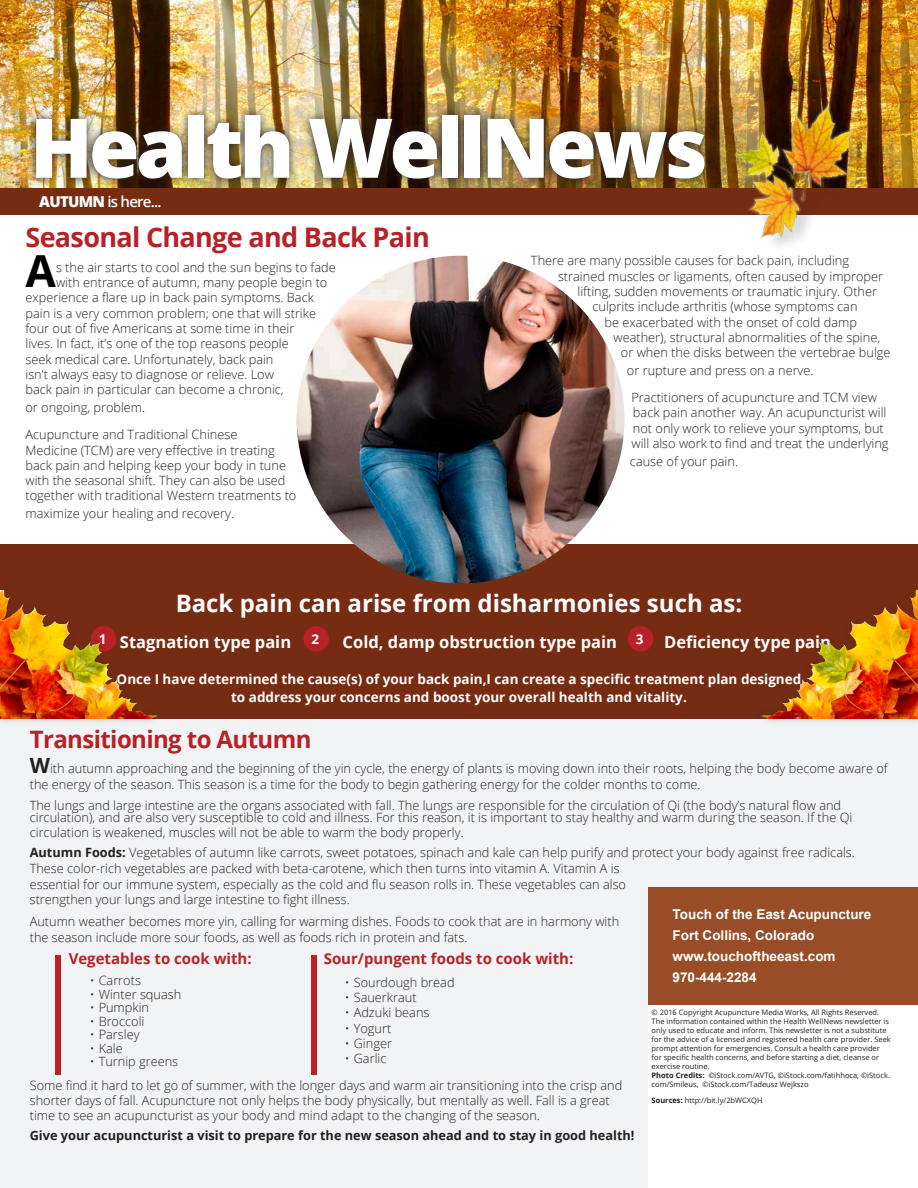
<style>
.page{position:relative;width:918px;height:1188px;background:#fff}
.page>*{position:absolute;margin:0;border:0;box-sizing:border-box;transform-origin:0 0}
.t1{font:800 82.5px "Open Sans";letter-spacing:-.05em;color:#fff}
.t2{font:700 44.25px "Open Sans";color:#000}
.t3{font:700 27px "Open Sans";letter-spacing:-.025em;color:#b72127}
.t4{font:700 24px "Open Sans";color:#fff}
.t5{font:700 24px "Open Sans";letter-spacing:-.025em;color:#b72127}
.t6{font:700 16.5px "Open Sans";color:#fff}
.t7{font:700 15px "Open Sans";color:#b72127}
.t8{font:600 15px "Open Sans";letter-spacing:-.05em;color:#fff}
.t9{font:700 13.5px "Open Sans";color:#fff}
.t10{font:700 13.5px/21px "Arial";color:#fff}
.t11{font:300 12.75px/15.3px "Open Sans";color:#231f20}
.t12{font:700 12.75px "Open Sans";color:#231f20}
.Body{font:7.5px/9px "Open Sans";color:#231f20}
.s1{font-weight:800}
.s2{font-weight:700;font-size:21px}
.s3{font-weight:700}
</style>
<div class="page">
<img style="left:0;top:0;width:918px;height:188px">
<div style="left:648px;top:887px;width:270px;height:118px;background:#984d27"></div>
<img style="left:26px;top:105px;width:667px;height:83px">
<div style="left:0;top:188px;width:918px;height:27px;background:#752c13"></div>
<div style="left:0;top:544px;width:918px;height:175px;background:#752c13"></div>
<div style="left:628px;top:626px;width:25px;height:26px;background:#b72127;border-radius:50%"></div>
<img style="left:297px;top:256px;width:327px;height:327px;border-radius:164px">
<div style="left:0;top:719px;width:648px;height:469px;background:#f2f3f4"></div>
<div style="left:294px;top:719px;width:624px;height:168px;background:#f2f3f4"></div>
<div style="left:0;top:583px;width:166px;height:144px;background:#231f20;opacity:.16"></div>
<img style="left:0;top:591px;width:166px;height:128px">
<div style="left:754px;top:583px;width:164px;height:144px;background:#231f20;opacity:.16"></div>
<img style="left:754px;top:591px;width:164px;height:128px">
<div style="left:303px;top:626px;width:26px;height:26px;background:#b72127;border-radius:50%"></div>
<img style="left:693px;top:71px;width:206px;height:174px">
<div style="left:56px;top:955px;width:5px;height:119px;background:#b72127"></div>
<div style="left:312px;top:955px;width:5px;height:119px;background:#b72127"></div>
<h1 class="t1" style="left:30px;top:85px;width:679px">Health WellNews</h1>
<p class="t8" style="left:39px;top:191px;width:124px"><span class="s1">AUTUMN</span> is here...</p>
<p class="t3" style="left:26px;top:218px;width:406px">Seasonal Change and Back Pain</p>
<p class="t2" style="left:26px;top:240px;width:32px">A</p>
<p class="t11" style="left:56px;top:259px;width:281px">s the air starts to cool and the sun begins to fade</p>
<p class="t11" style="left:56px;top:275px;width:273px">with entrance of autumn, many people begin to</p>
<p class="t11" style="left:25px;top:290px;width:290px">experience a flare up in back pain symptoms. Back</p>
<p class="t11" style="left:25px;top:305px;width:292px">pain is a very common problem; one that will strike</p>
<p class="t11" style="left:25px;top:320px;width:270px">four out of five Americans at some time in their</p>
<p class="t11" style="left:25px;top:336px;width:265px">lives. In fact, it’s one of the top reasons people</p>
<p class="t11" style="left:25px;top:351px;width:250px">seek medical care. Unfortunately, back pain</p>
<p class="t11" style="left:25px;top:366px;width:250px">isn’t always easy to diagnose or relieve. Low</p>
<p class="t11" style="left:25px;top:382px;width:260px">back pain in particular can become a chronic,</p>
<p class="t11" style="left:25px;top:400px;width:121px">or ongoing, problem.</p>
<p class="t11" style="left:25px;top:427px;width:272px">Acupuncture and Traditional Chinese<br>Medicine (TCM) are very effective in treating back pain and helping keep your body in tune with the seasonal shift. They can also be used together with traditional Western treatments to</p>
<p class="t11" style="left:25px;top:506px;width:210px">maximize your healing and recovery.</p>
<p class="t11" style="left:531px;top:253px;width:320px">There are many possible causes for back pain, including</p>
<p class="t11" style="left:558px;top:268px;width:327px">strained muscles or ligaments, often caused by improper</p>
<p class="t11" style="left:577px;top:283px;width:301px">lifting, sudden movements or traumatic injury. Other</p>
<p class="t11" style="left:592px;top:299px;width:267px">culprits include arthritis (whose symptoms can</p>
<p class="t11" style="left:604px;top:314px;width:254px">be exacerbated with the onset of cold damp</p>
<p class="t11" style="left:613px;top:329px;width:268px">weather), structural abnormalities of the spine,</p>
<p class="t11" style="left:621px;top:345px;width:271px">or when the disks between the vertebrae bulge</p>
<p class="t11" style="left:627px;top:363px;width:188px">or rupture and press on a nerve.</p>
<p class="t11" style="left:631px;top:390px;width:259px">Practitioners of acupuncture and TCM view back pain another way. An acupuncturist will not only work to relieve your symptoms, but will also work to find and treat the underlying</p>
<p class="t11" style="left:630px;top:453px;width:110px">cause of your pain.</p>
<p class="t4" style="left:176px;top:587px;width:568px">Back pain can arise from disharmonies such as:</p>
<p class="t6" style="left:120px;top:631px;width:173px">Stagnation type pain</p>
<p class="t6" style="left:343px;top:631px;width:276px">Cold, damp obstruction type pain</p>
<p class="t6" style="left:664px;top:631px;width:168px">Deficiency type pain</p>
<p class="t9" style="left:117px;top:670px;width:686px">Once I have determined the cause(s) of your back pain,I can create a specific treatment plan designed</p>
<p class="t9" style="left:231px;top:688px;width:457px">to address your concerns and boost your overall health and vitality.</p>
<p class="t9" style="left:99px;top:630px;width:9px">1</p>
<p class="t9" style="left:312px;top:630px;width:9px">2</p>
<p class="t9" style="left:636px;top:630px;width:9px">3</p>
<p class="t5" style="left:30px;top:723px;width:283px">Transitioning to Autumn</p>
<p class="t11" style="left:30px;top:761px;width:860px"><span class="s2">W</span>ith autumn approaching and the beginning of the yin cycle, the energy of plants is moving down into their roots, helping the body become aware of the energy of the season. This season is a time for the body to begin gathering energy for the colder months to come.</p>
<p class="t11" style="left:30px;top:799px;width:824px;line-height:12px">The lungs and large intestine are the organs associated with fall. The lungs are responsible for the circulation of Qi (the body’s natural flow and circulation), and are also very susceptible to cold and illness. For this reason, it is important to stay healthy and warm during the season. If the Qi</p>
<p class="t11" style="left:30px;top:824px;width:435px">circulation is weakened, muscles will not be able to warm the body properly.</p>
<p class="t11" style="left:30px;top:843px;width:827px;line-height:16.8px"><span class="s3">Autumn Foods:</span> Vegetables of autumn like carrots, sweet potatoes, spinach and kale can help purify and protect your body against free radicals.<br>These color-rich vegetables are packed with beta-carotene, which then turns into vitamin A. Vitamin A is</p>
<p class="t11" style="left:30px;top:876px;width:598px">essential for our immune system, especially as the cold and flu season rolls in. These vegetables can also strengthen your lungs and large intestine to fight illness.</p>
<p class="t11" style="left:30px;top:914px;width:591px">Autumn weather becomes more yin, calling for warming dishes. Foods to cook that are in harmony with the season include more sour foods, as well as foods rich in protein and fats.</p>
<p class="t10" style="left:673px;top:904px;width:200px">Touch of the East Acupuncture<br>Fort Collins, Colorado www.touchoftheeast.com<br>970-444-2284</p>
<p class="t7" style="left:324px;top:948px;width:251px">Sour/pungent foods to cook with:</p>
<p class="t11" style="left:345px;top:974px;width:111px">• Sourdough bread</p>
<p class="t11" style="left:345px;top:989px;width:73px">• Sauerkraut</p>
<p class="t11" style="left:345px;top:1005px;width:86px">• Adzuki beans</p>
<p class="t11" style="left:345px;top:1020px;width:48px">• Yogurt</p>
<p class="t11" style="left:345px;top:1035px;width:49px">• Ginger</p>
<p class="t11" style="left:345px;top:1051px;width:43px">• Garlic</p>
<p class="t7" style="left:69px;top:948px;width:185px">Vegetables to cook with:</p>
<p class="t11" style="left:90px;top:973px;width:53px">• Carrots</p>
<p class="t11" style="left:90px;top:986px;width:93px">• Winter squash</p>
<p class="t11" style="left:90px;top:1000px;width:61px">• Pumpkin</p>
<p class="t11" style="left:90px;top:1013px;width:56px">• Broccoli</p>
<p class="t11" style="left:90px;top:1027px;width:51px">• Parsley</p>
<p class="t11" style="left:90px;top:1040px;width:35px">• Kale</p>
<p class="t11" style="left:90px;top:1054px;width:90px">• Turnip greens</p>
<p class="Body" style="left:652px;top:1008px;width:241px">© 2016 Copyright Acupuncture Media Works, All Rights Reserved.<br>The information contained within the Health WellNews newsletter is only used to educate and inform. This newsletter is not a substitute for the advice of a licensed and registered health care provider. Seek prompt attention for emergencies. Consult a health care provider for specific health concerns, and before starting a diet, cleanse or exercise routine.</p>
<p class="t11" style="left:30px;top:1077px;width:594px">Some find it hard to let go of summer, with the longer days and warm air transitioning into the crisp and shorter days of fall. Acupuncture not only helps the body physically, but mentally as well. Fall is a great time to see an acupuncturist as your body and mind adapt to the changing of the season.</p>
<p class="t12" style="left:30px;top:1126px;width:606px">Give your acupuncturist a visit to prepare for the new season ahead and to stay in good health!</p>
<p class="Body" style="left:652px;top:1070px;width:240px"><span class="s3">Photo Credits:</span> ©iStock.com/AVTG, ©iStock.com/fatihhoca, ©iStock. com/Smileus, ©iStock.com/Tadeusz Wejkszo</p>
<p class="Body" style="left:652px;top:1096px;width:113px"><span class="s3">Sources:</span> http://bit.ly/2bWCXQH</p>
</div>
